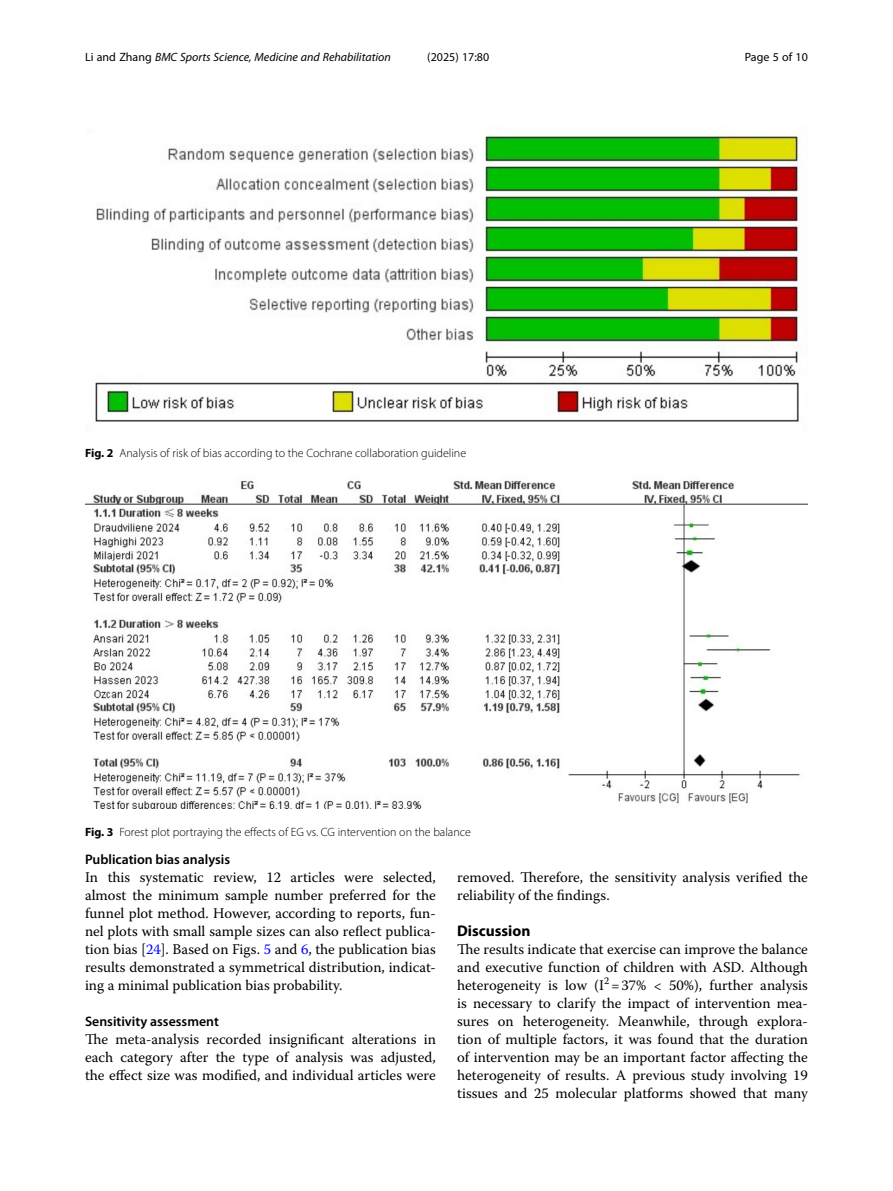
<style>
.page{position:relative;width:893px;height:1191px;background:#fff}
.page>*{position:absolute;margin:0;border:0;box-sizing:border-box;transform-origin:0 0}
.Head_1{font:700 15.45px "Myriad Pro";color:#000}
.Body_Text{font:14.7px/18px "Warnock Pro";color:#000;text-align:justify}
.Head_2{font:600 13.8px "Myriad Pro";color:#000}
.Figure_Caption{font:300 12px "Myriad Pro";color:#000}
.t1{font:italic 12px "Myriad Pro";color:#000}
.t2{font:12px "Myriad Pro";color:#000}
.s1{font-style:normal}
.s2{font-weight:700}
.s3{color:#00f}
</style>
<div class="page">
<img style="left:85px;top:480px;width:723px;height:329px">
<img style="left:95px;top:135px;width:713px;height:287px">
<p class="t1" style="left:85px;top:50px;width:307px"><span class="s1">Li and Zhang</span> BMC Sports Science, Medicine and Rehabilitation</p>
<p class="t2" style="left:427px;top:50px;width:63px">(2025) 17:80</p>
<p class="t2" style="left:745px;top:50px;width:65px">Page 5 of 10</p>
<p class="Figure_Caption" style="left:85px;top:446px;width:383px"><span class="s2">Fig. 2</span> Analysis of risk of bias according to the Cochrane collaboration guideline</p>
<p class="Figure_Caption" style="left:85px;top:824px;width:387px"><span class="s2">Fig. 3</span> Forest plot portraying the effects of EG vs. CG intervention on the balance</p>
<p class="Head_2" style="left:85px;top:851px;width:147px">Publication bias analysis</p>
<p class="Body_Text" style="left:85px;top:868px;width:352px">In this systematic review, 12 articles were selected, almost the minimum sample number preferred for the funnel plot method. However, according to reports, fun&shy;nel plots with small sample sizes can also reflect publica&shy;tion bias [<span class="s3">24</span>]. Based on Figs. <span class="s3">5</span> and <span class="s3">6</span>, the publication bias results demonstrated a symmetrical distribution, indicat&shy;ing a minimal publication bias probability.</p>
<p class="Head_2" style="left:85px;top:1013px;width:135px">Sensitivity assessment</p>
<p class="Body_Text" style="left:85px;top:1030px;width:352px">The meta-analysis recorded insignificant alterations in each category after the type of analysis was adjusted, the effect size was modified, and individual articles were</p>
<p class="Body_Text" style="left:457px;top:868px;width:352px">removed. Therefore, the sensitivity analysis verified the reliability of the findings.</p>
<p class="Head_1" style="left:457px;top:921px;width:75px">Discussion</p>
<p class="Body_Text" style="left:457px;top:940px;width:352px">The results indicate that exercise can improve the balance and executive function of children with ASD. Although heterogeneity is low (I<sup>2</sup> =37% &lt; 50%), further analysis is necessary to clarify the impact of intervention mea&shy;sures on heterogeneity. Meanwhile, through explora&shy;tion of multiple factors, it was found that the duration of intervention may be an important factor affecting the heterogeneity of results. A previous study involving 19 tissues and 25 molecular platforms showed that many</p>
</div>
